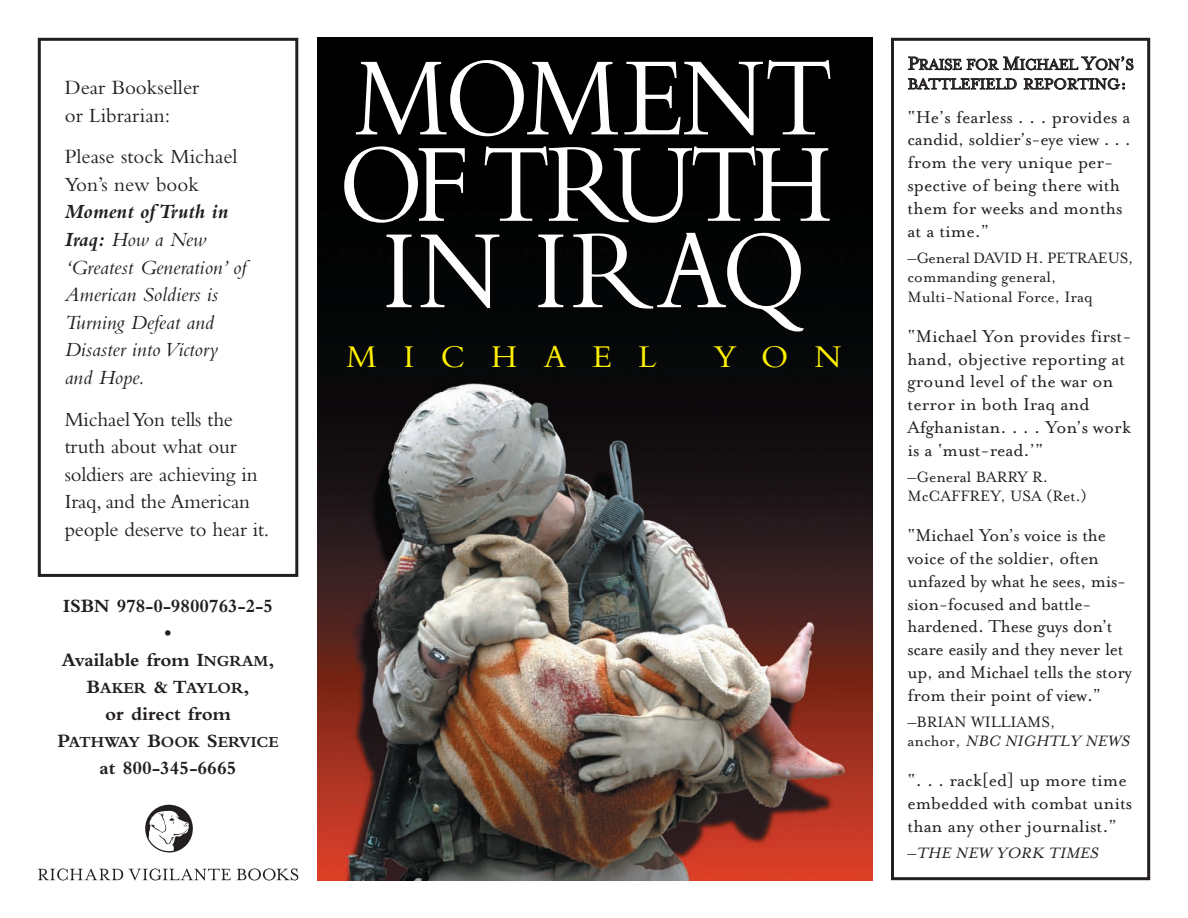
<style>
.page{position:relative;width:1188px;height:918px;background:#fff}
.page>*{position:absolute;margin:0;border:0;box-sizing:border-box;transform-origin:0 0}
.t1{font:116.7px/86.4px "Bembo";letter-spacing:-.04em;color:#fff;text-align:center;scale:.88 1}
.t2{font:33.15px "Bembo";letter-spacing:.795em;color:#fff101}
.t3{font:21px/27.6px "Bembo";letter-spacing:-.01em;color:#231f20}
.t4{font:italic 21px/27.6px "Bembo";color:#231f20}
.t5{font:19.8px/22.8px "Mrs Eaves Roman";color:#231f20}
.t6{font:700 19.5px/27px "Bembo";color:#231f20;text-align:center}
.t7{font:17.25px/19.5px "Mrs Eaves Roman";color:#231f20}
.t8{font:italic 17.25px "Mrs Eaves Roman";color:#231f20}
.t9{font:700 16.05px "Bembo";color:#231f20}
.s1{font-weight:700}
.s2{font-size:16.05px}
.s3{font-size:19.5px}
.s4{font-size:21px}
.s5{font-style:italic}
.s6{font-style:normal}
</style>
<div class="page">
<img style="left:317px;top:38px;width:555px;height:842px">
<div style="left:38px;top:38px;width:260px;height:539px;border:3px solid #231f20"></div>
<div style="left:891px;top:38px;width:259px;height:842px;border:3px solid #231f20"></div>
<svg style="left:145px;top:805px;width:48px;height:48px"></svg>
<svg style="left:38px;top:868px;width:193px;height:13px"></svg>
<svg style="left:237px;top:868px;width:61px;height:13px"></svg>
<p class="t3" style="left:65px;top:73px;width:136px">Dear Bookseller or Librarian:</p>
<p class="t3" style="left:65px;top:142px;width:174px">Please stock Michael<br>Yon’s new book</p>
<p class="t4" style="left:65px;top:198px;width:183px"><span class="s1">Moment of Truth in<br>Iraq:</span> How a New ‘Greatest Generation’ of<br>American Soldiers is<br>Turning Defeat and<br>Disaster into Victory and Hope.</p>
<p class="t3" style="left:65px;top:405px;width:206px">MichaelYon tells the truth about what our soldiers are achieving in<br>Iraq, and the American people deserve to hear it.</p>
<p class="t6" style="left:62px;top:592px;width:214px">ISBN 978-0-9800763-2-5 •<br>Available from I<span class="s2">NGRAM</span>,</p>
<p class="t9" style="left:87px;top:679px;width:164px"><span class="s3">B</span>AKER <span class="s3">&amp; T</span>AYLOR<span class="s3">,</span></p>
<p class="t6" style="left:105px;top:700px;width:127px">or direct from</p>
<p class="t9" style="left:57px;top:733px;width:223px"><span class="s3">P</span>ATHWAY <span class="s3">B</span>OOK <span class="s3">S</span>ERVICE</p>
<p class="t6" style="left:100px;top:754px;width:138px">at 800-345-6665</p>
<h1 class="t1" style="left:339px;top:53px;width:564px">MOMENT<br>OF TRUTH<br>IN IRAQ</h1>
<h2 class="t2" style="left:347px;top:337px;width:312px">MICHAEL</h2>
<h2 class="t2" style="left:714px;top:337px;width:129px">YON</h2>
<p class="t7" style="left:908px;top:55px;width:228px"><span class="s4">P</span>RAISE FOR <span class="s4">M</span>ICHAEL <span class="s4">Y</span>ON<span class="s4">’</span>S<br>BATTLEFIELD REPORTING<span class="s4">:</span></p>
<p class="t5" style="left:908px;top:106px;width:225px">“He’s fearless . . . provides a candid, soldier’s-eye view . . . from the very unique per&shy;spective of being there with them for weeks and months at a time.”</p>
<p class="t7" style="left:908px;top:248px;width:228px">–General DAVID H. PETRAEUS, commanding general,<br>Multi-National Force, Iraq</p>
<p class="t5" style="left:908px;top:325px;width:225px">“Michael Yon provides first&shy;hand, objective reporting at ground level of the war on terror in both Iraq and<br>Afghanistan. . . . Yon’s work is a ‘must-read.’”</p>
<p class="t7" style="left:908px;top:467px;width:181px">–General BARRY R.<br>McCAFFREY, USA (Ret.)</p>
<p class="t5" style="left:908px;top:524px;width:226px">“Michael Yon’s voice is the voice of the soldier, often unfazed by what he sees, mis&shy;sion-focused and battle&shy;hardened. These guys don’t scare easily and they never let up, and Michael tells the story from their point of view.”</p>
<p class="t7" style="left:908px;top:712px;width:228px">–BRIAN WILLIAMS,<br>a n c h o r , <span class="s5">NBC NIGHTLY NEWS</span></p>
<p class="t5" style="left:908px;top:769px;width:226px">“. . . rack[ed] up more time embedded with combat units than any other journalist.”</p>
<p class="t8" style="left:908px;top:844px;width:196px"><span class="s6">–</span> THE NEW YORK TIMES</p>
</div>
